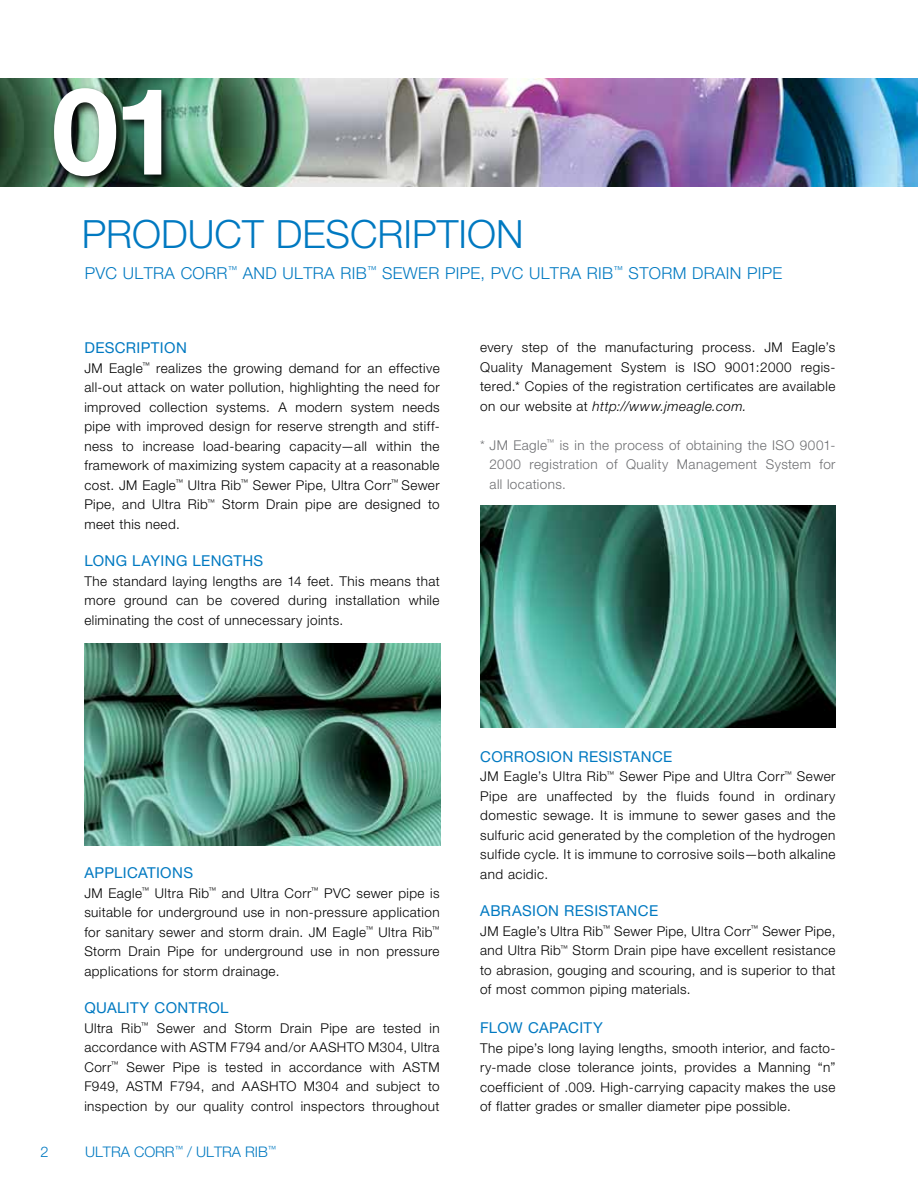
<style>
.page{position:relative;width:918px;height:1188px;background:#fff}
.page>*{position:absolute;margin:0;border:0;box-sizing:border-box;transform-origin:0 0}
.t1{font:700 120.9px "Helvetica Neue";color:#fff}
.t2{font:300 39px "Helvetica Neue";color:#0079c1}
.t3{font:300 16.5px "Helvetica Neue";letter-spacing:.02em;color:#0079c1}
.t4{font:15px "Helvetica Neue";letter-spacing:.025em;color:#0079c1}
.t5{font:300 14.7px "Helvetica Neue";color:#0079c1}
.t6{font:300 13.5px/19.5px "Helvetica Neue";letter-spacing:.03em;color:#000;text-align:justify}
.t7{font:300 13.5px/19.5px "Helvetica Neue";letter-spacing:.03em;color:#6d6e71;text-align:justify}
.s1{font-style:italic}
</style>
<div class="page">
<img style="left:84px;top:643px;width:357px;height:202px">
<img style="left:480px;top:505px;width:356px;height:222px">
<img style="left:0;top:78px;width:918px;height:108px">
<div style="left:50px;top:84px;width:124px;height:104px;background:#000;opacity:.9"></div>
<h1 class="t1" style="left:52px;top:57px;width:131px">01</h1>
<h2 class="t2" style="left:82px;top:210px;width:443px">Product Description</h2>
<p class="t3" style="left:85px;top:263px;width:699px">PVC Ultra Corr<sup>™</sup> and Ultra Rib <sup>™</sup> Sewer Pi pe, PVC Ultra Rib <sup>™</sup> Storm Drain Pi pe</p>
<p class="t4" style="left:84px;top:339px;width:104px">DESCRIPTION</p>
<p class="t6" style="left:84px;top:358px;width:357px">JM Eagle<sup>™</sup> realizes the growing demand for an effective all-out attack on water pollution, highlighting the need for improved collection systems. A modern system needs pipe with improved design for reserve strength and stiff&shy;ness to increase load-bearing capacity—all within the framework of maximizing system capacity at a reasonable cost. JM Eagle<sup>™</sup> Ultra Rib<sup>™</sup> Sewer Pipe, Ultra Corr<sup>™</sup> Sewer Pipe, and Ultra Rib<sup>™</sup> Storm Drain pipe are designed to meet this need.</p>
<p class="t4" style="left:84px;top:552px;width:180px">LONG LAYING LENGTHS</p>
<p class="t6" style="left:84px;top:571px;width:357px">The standard laying lengths are 14 feet. This means that more ground can be covered during installation while eliminating the cost of unnecessary joints.</p>
<p class="t6" style="left:480px;top:337px;width:357px">every step of the manufacturing process. JM Eagle’s Quality Management System is ISO 9001:2000 regis&shy;tered.* Copies of the registration certificates are available on our website at <span class="s1">http://www.jmeagle.com.</span></p>
<p class="t7" style="left:490px;top:435px;width:347px;text-indent:-9px">* JM Eagle<sup>™</sup> is in the process of obtaining the ISO 9001- 2000 registration of Quality Management System for all locations.</p>
<p class="t4" style="left:84px;top:864px;width:110px">APPLICATIONS</p>
<p class="t6" style="left:84px;top:883px;width:357px">JM Eagle<sup>™</sup> Ultra Rib<sup>™</sup> and Ultra Corr<sup>™</sup> PVC sewer pipe is suitable for underground use in non-pressure application for sanitary sewer and storm drain. JM Eagle<sup>™</sup> Ultra Rib<sup>™ </sup>Storm Drain Pipe for underground use in non pressure applications for storm drainage.</p>
<p class="t4" style="left:84px;top:999px;width:146px">QUALITY CONTROL</p>
<p class="t6" style="left:84px;top:1018px;width:357px">Ultra Rib<sup>™</sup> Sewer and Storm Drain Pipe are tested in accordance with AST</p>
<p class="t6" style="left:84px;top:1038px;width:357px;text-indent:270px">O M304, Ultra<br>Corr<sup>™</sup> Sewer Pipe is tested in accordance with AST</p>
<p class="t6" style="left:215px;top:1038px;width:105px">M F794 and/or AASHT</p>
<p class="t6" style="left:428px;top:1057px;width:13px">M</p>
<p class="t6" style="left:84px;top:1077px;width:357px;text-align:right">O M304 and subject to<br>inspection by our quality control inspectors throughout</p>
<p class="t6" style="left:84px;top:1077px;width:52px">F949, AST</p>
<p class="t6" style="left:152px;top:1077px;width:101px">M F794, and AASHT</p>
<p class="t5" style="left:40px;top:1143px;width:10px">2</p>
<p class="t5" style="left:85px;top:1143px;width:20px">ULTRA</p>
<p class="t5" style="left:134px;top:1143px;width:82px">CORR<sup>™</sup> / ULTRA</p>
<p class="t5" style="left:245px;top:1143px;width:33px">RIB<sup>™</sup></p>
<p class="t4" style="left:480px;top:747px;width:194px">CORROSION RESISTANCE</p>
<p class="t6" style="left:480px;top:766px;width:357px">JM Eagle’s Ultra Rib<sup>™</sup> Sewer Pipe and Ultra Corr<sup>™</sup> Sewer Pipe are unaffected by the fluids found in ordinary domestic sewage. It is immune to sewer gases and the sulfuric acid generated by the completion of the hydrogen sulfide cycle. It is immune to corrosive soils—both alkaline and acidic.</p>
<p class="t4" style="left:480px;top:902px;width:180px">ABRASION RESISTANCE</p>
<p class="t6" style="left:480px;top:921px;width:357px">JM Eagle’s Ultra Rib<sup>™</sup> Sewer Pipe, Ultra Corr<sup>™</sup> Sewer Pipe, and Ultra Rib<sup>™</sup> Storm Drain pipe have excellent resistance to abrasion, gouging and scouring, and is superior to that of most common piping materials.</p>
<p class="t4" style="left:480px;top:1019px;width:124px">FLOW CAPACITY</p>
<p class="t6" style="left:480px;top:1038px;width:357px">The pipe’s long laying lengths, smooth interior, and facto&shy;ry-made close tolerance joints, provides a Manning “n” coefficient of .009. High-carrying capacity makes the use of flatter grades or smaller diameter pipe possible.</p>
</div>
